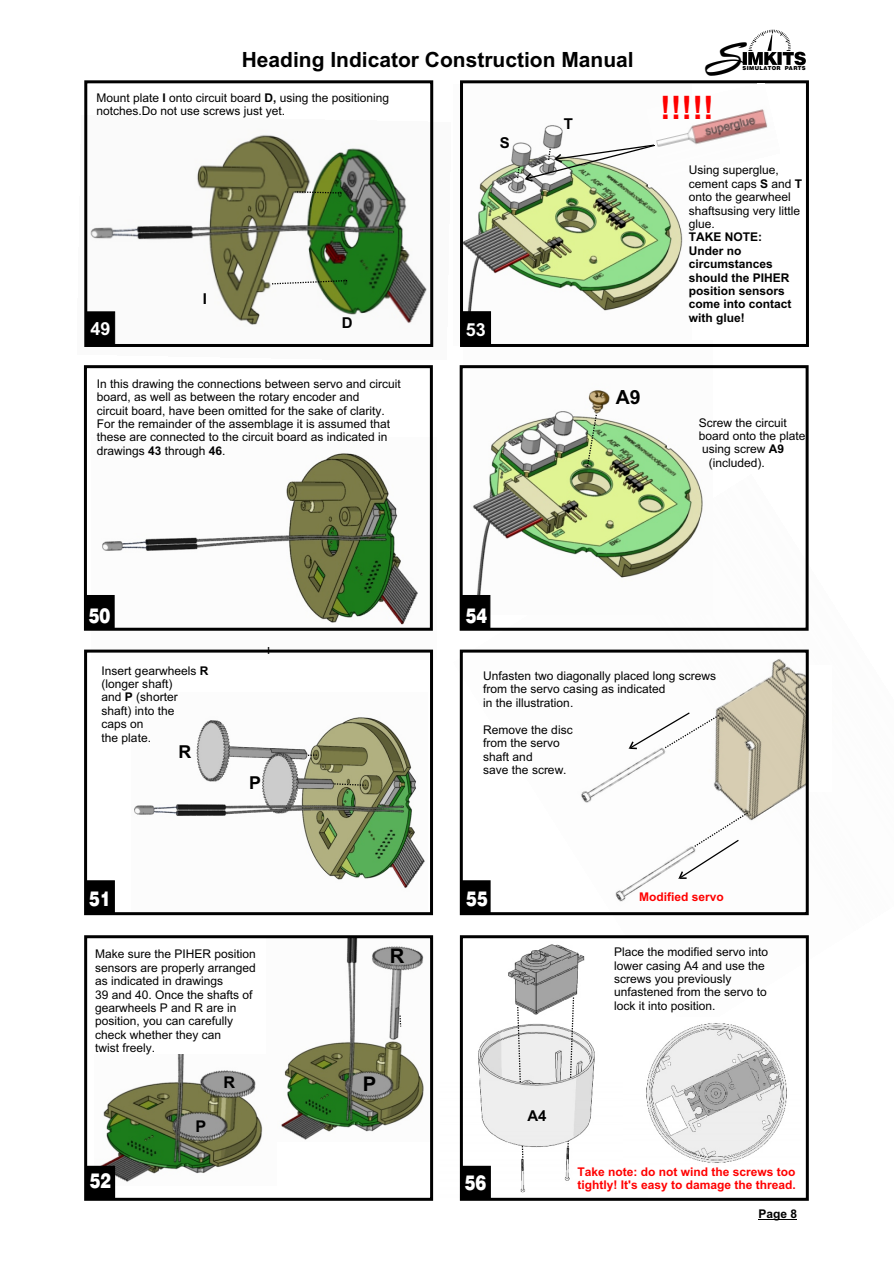
<style>
.page{position:relative;width:894px;height:1263px;background:#fff}
.page>*{position:absolute;margin:0;border:0;box-sizing:border-box;transform-origin:0 0}
.t1{font:47.55px "Rapier LET";color:#000}
.t2{font:700 32.4px "Arial";color:#f00}
.t3{font:700 21px "Arial";color:#000}
.t4{font:20.7px "Swis 721 Blk BT";color:#fff;scale:.79 1}
.t5{font:700 20.25px "Arial";color:#000}
.t6{font:700 19.5px "Arial";color:#000}
.t7{font:700 18px "Arial";color:#fff}
.t8{font:700 17.85px "Arial";color:#000}
.t9{font:700 16.2px "Arial";color:#000}
.t10{font:700 15px "Arial";color:#000}
.t11{font:12px/13.4px "Arial";color:#000}
.t12{font:700 12px/13.4px "Arial";color:#000}
.t13{font:700 12px/13.4px "Arial";color:#f00}
.t14{font:700 9.75px "Swis 721 BT";color:#000;scale:.8 1}
.t15{font:5.4px "Swis 721 Blk BT";letter-spacing:.075em;color:#000}
.s1{font-weight:700}
</style>
<div class="page">
<img style="left:459px;top:474px;width:350px;height:463px">
<img style="left:464px;top:390px;width:249px;height:224px">
<svg style="left:586px;top:413px;width:12px;height:56px"></svg>
<img style="left:464px;top:125px;width:219px;height:218px">
<img style="left:281px;top:939px;width:143px;height:201px">
<img style="left:95px;top:1054px;width:168px;height:132px">
<img style="left:91px;top:453px;width:343px;height:207px">
<img style="left:90px;top:115px;width:344px;height:232px">
<svg style="left:271px;top:279px;width:77px;height:6px"></svg>
<svg style="left:294px;top:191px;width:49px;height:3px"></svg>
<img style="left:459px;top:937px;width:136px;height:261px">
<img style="left:646px;top:1023px;width:141px;height:140px">
<hr style="left:759px;top:1219px;width:38px;height:1px;background:#000">
<div style="left:84px;top:650px;width:349px;height:265px;border:3px solid #000"></div>
<div style="left:84px;top:365px;width:349px;height:266px;border:3px solid #000"></div>
<div style="left:460px;top:365px;width:349px;height:266px;border:3px solid #000"></div>
<div style="left:85px;top:595px;width:30px;height:34px;background:#000;border:1px solid #000"></div>
<div style="left:461px;top:595px;width:29px;height:34px;background:#000"></div>
<div style="left:84px;top:80px;width:349px;height:267px;border:3px solid #000"></div>
<div style="left:460px;top:80px;width:349px;height:267px;border:3px solid #000"></div>
<div style="left:86px;top:311px;width:29px;height:34px;background:#000;border:1px solid #000"></div>
<div style="left:461px;top:311px;width:30px;height:34px;background:#000;border:1px solid #000"></div>
<div style="left:84px;top:935px;width:349px;height:266px;border:3px solid #000"></div>
<div style="left:460px;top:935px;width:349px;height:266px;border:3px solid #000"></div>
<div style="left:85px;top:1166px;width:30px;height:34px;background:#000"></div>
<div style="left:461px;top:1166px;width:30px;height:34px;background:#000;border:1px solid #000"></div>
<div style="left:460px;top:650px;width:349px;height:265px;border:3px solid #000"></div>
<div style="left:85px;top:880px;width:30px;height:34px;background:#000;border:1px solid #000"></div>
<div style="left:461px;top:880px;width:30px;height:34px;background:#000;border:1px solid #000"></div>
<svg style="left:399px;top:1014px;width:3px;height:14px"></svg>
<svg style="left:516px;top:144px;width:141px;height:38px"></svg>
<svg style="left:629px;top:712px;width:92px;height:37px"></svg>
<svg style="left:678px;top:811px;width:72px;height:68px"></svg>
<svg style="left:516px;top:1006px;width:8px;height:154px"></svg>
<svg style="left:567px;top:996px;width:8px;height:152px"></svg>
<img style="left:648px;top:83px;width:132px;height:97px">
<svg style="left:743px;top:30px;width:63px;height:35px"></svg>
<img style="left:131px;top:717px;width:296px;height:195px">
<svg style="left:333px;top:783px;width:34px;height:4px"></svg>
<svg style="left:308px;top:754px;width:10px;height:2px"></svg>
<h3 class="t3" style="left:242px;top:52px;width:394px">Heading Indicator Construction Manual</h3>
<h1 class="t1" style="left:704px;top:28px;width:41px">S</h1>
<p class="t15" style="left:742px;top:66px;width:65px">SIMULATOR PARTS</p>
<p class="t11" style="left:96px;top:92px;width:294px">Mount plate <span class="s1">I</span> onto circuit board <span class="s1">D,</span> using the positioning notches.Do not use screws just yet.</p>
<h3 class="t7" style="left:90px;top:322px;width:22px">49</h3>
<p class="t10" style="left:203px;top:293px;width:6px">I</p>
<p class="t10" style="left:342px;top:317px;width:12px">D</p>
<p class="t11" style="left:97px;top:378px;width:306px">In this drawing the connections between servo and circuit board, as well as between the rotary encoder and<br>circuit board, have been omitted for the sake of clarity.<br>For the remainder of the assemblage it is assumed that these are connected to the circuit board as indicated in drawings <span class="s1">43</span> through <span class="s1">46</span>.</p>
<h3 class="t4" style="left:89px;top:607px;width:29px">50</h3>
<p class="t11" style="left:102px;top:665px;width:108px">Insert gearwheels <span class="s1">R </span>(longer shaft)<br>and <span class="s1">P</span> (shorter shaft) into the<br>caps on<br>the plate.</p>
<h3 class="t8" style="left:179px;top:745px;width:14px">R</h3>
<h3 class="t4" style="left:89px;top:890px;width:29px">51</h3>
<p class="t14" style="left:267px;top:647px;width:4px">I</p>
<h3 class="t8" style="left:249px;top:776px;width:13px">P</h3>
<p class="t11" style="left:95px;top:949px;width:162px">Make sure the PIHER position sensors are properly arranged as indicated in drawings<br>39 and 40. Once the shafts of gearwheels P and R are in position, you can carefully check whether they can<br>twist freely.</p>
<h3 class="t4" style="left:90px;top:1173px;width:29px">52</h3>
<h3 class="t9" style="left:195px;top:1120px;width:12px">P</h3>
<h3 class="t9" style="left:224px;top:1076px;width:13px">R</h3>
<h3 class="t5" style="left:390px;top:948px;width:16px">R</h3>
<h3 class="t5" style="left:363px;top:1076px;width:15px">P</h3>
<p class="t10" style="left:500px;top:137px;width:12px">S</p>
<h3 class="t7" style="left:466px;top:323px;width:22px">53</h3>
<p class="t10" style="left:564px;top:118px;width:11px">T</p>
<h2 class="t2" style="left:660px;top:96px;width:55px">!!!!!</h2>
<p class="t11" style="left:689px;top:165px;width:115px">Using superglue, cement caps <span class="s1">S</span> and <span class="s1">T </span>onto the gearwheel shaftsusing very little glue.</p>
<p class="t12" style="left:689px;top:232px;width:104px">TAKE NOTE:<br>Under no circumstances should the PIHER position sensors come into contact with glue!</p>
<h3 class="t6" style="left:616px;top:390px;width:26px">A9</h3>
<p class="t11" style="left:699px;top:417px;width:90px">Screw the circuit</p>
<p class="t11" style="left:699px;top:430px;width:108px">board onto the plate</p>
<p class="t11" style="left:702px;top:444px;width:84px">using screw <span class="s1">A9</span></p>
<p class="t11" style="left:709px;top:457px;width:58px">(included).</p>
<h3 class="t4" style="left:466px;top:607px;width:29px">54</h3>
<p class="t11" style="left:483px;top:670px;width:234px">Unfasten two diagonally placed long screws from the servo casing as indicated<br>in the illustration.</p>
<p class="t11" style="left:483px;top:724px;width:91px">Remove the disc from the servo shaft and<br>save the screw.</p>
<h3 class="t4" style="left:466px;top:890px;width:29px">55</h3>
<h3 class="t4" style="left:465px;top:1174px;width:29px">56</h3>
<p class="t13" style="left:639px;top:892px;width:86px">Modified servo</p>
<p class="t11" style="left:614px;top:946px;width:156px">Place the modified servo into lower casing A4 and use the screws you previously unfastened from the servo to lock it into position.</p>
<p class="t10" style="left:527px;top:1110px;width:21px">A4</p>
<p class="t13" style="left:578px;top:1166px;width:220px">Take note: do not wind the screws too tightly! It's easy to damage the thread.</p>
<p class="t12" style="left:759px;top:1208px;width:40px">Page 8</p>
</div>
